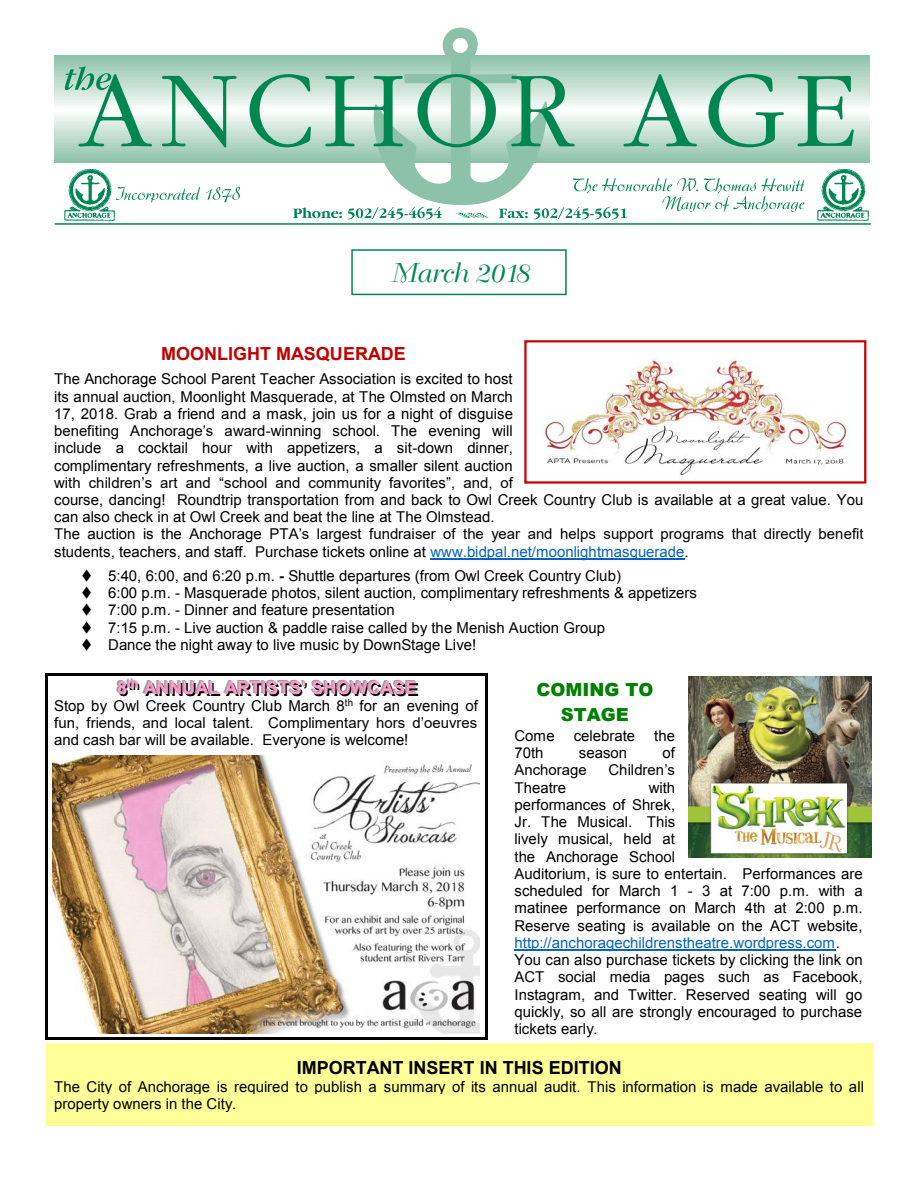
<style>
.page{position:relative;width:918px;height:1188px;background:#fff}
.page>*{position:absolute;margin:0;border:0;box-sizing:border-box;transform-origin:0 0}
.t1{font:27px "Bellevue";color:#008751}
.t2{font:700 18px "Arial";color:#000}
.t3{font:700 18px "Arial";color:#c00000}
.t4{font:900 18px/25.3px "Arial";color:#008000;text-align:center}
.t5{font:15px/17.2px "Arial";color:#000}
.s1{color:#0563c1}
.s2{font-weight:700}
.s3{color:#f9c}
</style>
<div class="page">
<img style="left:689px;top:676px;width:182px;height:181px">
<hr style="left:430px;top:558px;width:255px;height:1px;background:#0563c1">
<hr style="left:515px;top:950px;width:321px;height:1px;background:#0563c1">
<hr style="left:47px;top:674px;width:438px;height:2px;background:#000">
<hr style="left:45px;top:676px;width:2px;height:361px;background:#000">
<hr style="left:47px;top:1037px;width:438px;height:3px;background:#000">
<hr style="left:485px;top:676px;width:2px;height:361px;background:#000">
<div style="left:54px;top:1043px;width:810px;height:14px;background:#ff9"></div>
<div style="left:54px;top:1057px;width:810px;height:21px;background:#ff9"></div>
<div style="left:54px;top:1078px;width:810px;height:17px;background:#ff9"></div>
<div style="left:54px;top:1095px;width:810px;height:17px;background:#ff9"></div>
<div style="left:54px;top:1112px;width:810px;height:14px;background:#ff9"></div>
<img style="left:53px;top:756px;width:426px;height:278px">
<img style="left:544px;top:357px;width:303px;height:118px">
<div style="left:524px;top:340px;width:342px;height:144px;border:2px solid #c00"></div>
<hr style="left:55px;top:55px;width:815px;height:1px;background:#8dc2aa">
<hr style="left:55px;top:56px;width:815px;height:2px;background:#90c3ac">
<hr style="left:55px;top:58px;width:815px;height:1px;background:#93c5ae">
<hr style="left:55px;top:59px;width:815px;height:2px;background:#95c6b0">
<hr style="left:55px;top:61px;width:815px;height:1px;background:#98c7b3">
<hr style="left:55px;top:63px;width:815px;height:1px;background:#9bc9b5">
<hr style="left:55px;top:64px;width:815px;height:1px;background:#9ecbb7">
<hr style="left:55px;top:66px;width:815px;height:1px;background:#a1ccb9">
<hr style="left:55px;top:67px;width:815px;height:2px;background:#a5cebb">
<hr style="left:55px;top:69px;width:815px;height:1px;background:#a7d0bd">
<hr style="left:55px;top:70px;width:815px;height:2px;background:#aad1bf">
<hr style="left:55px;top:72px;width:815px;height:1px;background:#add3c1">
<hr style="left:55px;top:73px;width:815px;height:2px;background:#b1d4c3">
<hr style="left:55px;top:75px;width:815px;height:1px;background:#b3d5c4">
<hr style="left:55px;top:76px;width:815px;height:2px;background:#b6d7c8">
<hr style="left:55px;top:78px;width:815px;height:1px;background:#b9d9cb">
<hr style="left:55px;top:79px;width:815px;height:2px;background:#bbdacc">
<hr style="left:55px;top:81px;width:815px;height:1px;background:#c0dccd">
<hr style="left:55px;top:82px;width:815px;height:2px;background:#c3ded0">
<hr style="left:55px;top:84px;width:815px;height:1px;background:#c7e0d2">
<hr style="left:55px;top:85px;width:815px;height:2px;background:#c7e0d4">
<hr style="left:55px;top:87px;width:815px;height:1px;background:#cae2d7">
<hr style="left:55px;top:88px;width:815px;height:2px;background:#cee4d9">
<hr style="left:55px;top:90px;width:815px;height:1px;background:#d1e5db">
<hr style="left:55px;top:91px;width:815px;height:2px;background:#d5e8de">
<hr style="left:55px;top:93px;width:815px;height:1px;background:#d8eae0">
<hr style="left:55px;top:94px;width:815px;height:2px;background:#dbebe3">
<hr style="left:55px;top:96px;width:815px;height:1px;background:#deede6">
<hr style="left:55px;top:97px;width:815px;height:2px;background:#e2f0e9">
<hr style="left:55px;top:99px;width:815px;height:1px;background:#e4f1eb">
<hr style="left:55px;top:101px;width:815px;height:1px;background:#eaf3ed">
<hr style="left:55px;top:102px;width:815px;height:1px;background:#ecf5f1">
<hr style="left:55px;top:104px;width:815px;height:1px;background:#eff7f4">
<hr style="left:55px;top:105px;width:815px;height:2px;background:#f4f9f6">
<hr style="left:55px;top:107px;width:815px;height:1px;background:#f7fbf9">
<hr style="left:55px;top:108px;width:815px;height:2px;background:#fafcfc">
<hr style="left:55px;top:112px;width:815px;height:1px;background:#fafcfb">
<hr style="left:55px;top:113px;width:815px;height:2px;background:#f6faf8">
<hr style="left:55px;top:115px;width:815px;height:1px;background:#f3f9f5">
<hr style="left:55px;top:116px;width:815px;height:2px;background:#eef6f3">
<hr style="left:55px;top:118px;width:815px;height:1px;background:#eaf4ef">
<hr style="left:55px;top:119px;width:815px;height:2px;background:#e9f2ed">
<hr style="left:55px;top:121px;width:815px;height:1px;background:#e3f1ea">
<hr style="left:55px;top:122px;width:815px;height:2px;background:#e0eee8">
<hr style="left:55px;top:124px;width:815px;height:1px;background:#ddede5">
<hr style="left:55px;top:125px;width:815px;height:2px;background:#d9eae1">
<hr style="left:55px;top:127px;width:815px;height:1px;background:#d6e8df">
<hr style="left:55px;top:128px;width:815px;height:2px;background:#d2e6db">
<hr style="left:55px;top:130px;width:815px;height:1px;background:#cfe5da">
<hr style="left:55px;top:131px;width:815px;height:2px;background:#cbe2d7">
<hr style="left:55px;top:133px;width:815px;height:1px;background:#c7e0d5">
<hr style="left:55px;top:134px;width:815px;height:2px;background:#c7e0d2">
<hr style="left:55px;top:136px;width:815px;height:1px;background:#c3ded0">
<hr style="left:55px;top:137px;width:815px;height:2px;background:#c0dccd">
<hr style="left:55px;top:139px;width:815px;height:1px;background:#bbdacc">
<hr style="left:55px;top:140px;width:815px;height:2px;background:#b9d9ca">
<hr style="left:55px;top:142px;width:815px;height:1px;background:#b5d7c7">
<hr style="left:55px;top:143px;width:815px;height:2px;background:#b2d5c4">
<hr style="left:55px;top:145px;width:815px;height:1px;background:#afd3c2">
<hr style="left:55px;top:146px;width:815px;height:2px;background:#acd2c0">
<hr style="left:55px;top:148px;width:815px;height:1px;background:#a9d1be">
<hr style="left:55px;top:149px;width:815px;height:2px;background:#a6cfbc">
<hr style="left:55px;top:151px;width:815px;height:1px;background:#a2cdba">
<hr style="left:55px;top:152px;width:815px;height:2px;background:#9fcbb8">
<hr style="left:55px;top:154px;width:815px;height:1px;background:#9ccab5">
<hr style="left:55px;top:155px;width:815px;height:2px;background:#99c8b3">
<hr style="left:55px;top:157px;width:815px;height:1px;background:#96c7b1">
<hr style="left:55px;top:158px;width:815px;height:2px;background:#93c5ae">
<hr style="left:55px;top:160px;width:815px;height:1px;background:#90c3ac">
<hr style="left:55px;top:161px;width:815px;height:2px;background:#8dc2aa">
<svg style="left:116px;top:187px;width:84px;height:15px"></svg>
<svg style="left:206px;top:187px;width:34px;height:16px"></svg>
<svg style="left:65px;top:66px;width:87px;height:81px"></svg>
<svg style="left:162px;top:76px;width:74px;height:72px"></svg>
<svg style="left:250px;top:27px;width:604px;height:192px"></svg>
<img style="left:64px;top:169px;width:51px;height:52px">
<img style="left:818px;top:169px;width:51px;height:52px">
<hr style="left:55px;top:223px;width:816px;height:2px;background:#008751">
<div style="left:351px;top:249px;width:216px;height:46px;border:2px solid #008751"></div>
<p class="t1" style="left:390px;top:258px;width:140px">March 2018</p>
<p class="t3" style="left:161px;top:341px;width:246px">MOONLIGHT MASQUERADE</p>
<p class="t5" style="left:54px;top:371px;width:811px">The Anchorage School Parent Teacher Association is excited to host<br>its annual auction, Moonlight Masquerade, at The Olmsted on March<br>17, 2018. Grab a friend and a mask, join us for a night of disguise<br>benefiting Anchorage’s award-winning school. The evening will<br>include a cocktail hour with appetizers, a sit-down dinner,<br>complimentary refreshments, a live auction, a smaller silent auction<br>with children’s art and “school and community favorites”, and, of<br>course, dancing! Roundtrip transportation from and back to Owl Creek Country Club is available at a great value. You can also check in at Owl Creek and beat the line at The Olmstead.<br>The auction is the Anchorage PTA’s largest fundraiser of the year and helps support programs that directly benefit students, teachers, and staff. Purchase tickets online at <span class="s1">www.bidpal.net/moonlightmasquerade</span>.</p>
<p class="t5" style="left:81px;top:567px;width:541px">▼ 5:40, 6:00, and 6:20 p.m. <span class="s2">-</span> Shuttle departures (from Owl Creek Country Club)</p>
<p class="t5" style="left:81px;top:584px;width:617px">▼ 6:00 p.m. - Masquerade photos, silent auction, complimentary refreshments &amp; appetizers</p>
<p class="t5" style="left:81px;top:602px;width:315px">▼ 7:00 p.m. - Dinner and feature presentation</p>
<p class="t5" style="left:81px;top:619px;width:525px">▼ 7:15 p.m. - Live auction &amp; paddle raise called by the Menish Auction Group</p>
<p class="t5" style="left:81px;top:636px;width:397px">▼ Dance the night away to live music by DownStage Live!</p>
<p class="t2" style="left:119px;top:678px;width:12px">8</p>
<p class="t2" style="left:126px;top:678px;width:295px"><sup>t</sup><sup>t</sup><sup>h</sup> ANNUAL ART<sup>I</sup><span class="s3">I</span>STS<sup>’</sup><span class="s3">’</span> SHOWCASE</p>
<p class="t5" style="left:54px;top:697px;width:425px;text-align:justify">Stop by Owl Creek Country Club March 8<sup>th</sup> for an evening of fun, friends, and local talent. Complimentary hors d’oeuvres and cash bar will be available. Everyone is welcome!</p>
<p class="t4" style="left:537px;top:676px;width:118px">COMING TO<br>STAGE</p>
<p class="t5" style="left:515px;top:727px;width:42px">Come</p>
<p class="t5" style="left:574px;top:727px;width:63px">celebrate</p>
<p class="t5" style="left:654px;top:727px;width:22px">the</p>
<p class="t5" style="left:515px;top:744px;width:31px">70th</p>
<p class="t5" style="left:579px;top:744px;width:50px">season</p>
<p class="t5" style="left:663px;top:744px;width:14px">of</p>
<p class="t5" style="left:515px;top:762px;width:74px">Anchorage</p>
<p class="t5" style="left:608px;top:761px;width:68px">Children’s</p>
<p class="t5" style="left:515px;top:779px;width:53px">Theatre</p>
<p class="t5" style="left:515px;top:779px;width:350px;text-indent:134px">with<br>performances of Shrek,<br>Jr. The Musical. This<br>lively musical, held at<br>the Anchorage School<br>Auditorium, is sure to entertain. Performances are scheduled for March 1 - 3 at 7:00 p.m. with a matinee performance on March 4th at 2:00 p.m.<br>Reserve seating is available on the ACT website, <span class="s1">http://anchoragechildrenstheatre.wordpress.com</span>.<br>You can also purchase tickets by clicking the link on ACT social media pages such as Facebook, Instagram, and Twitter. Reserved seating will go quickly, so all are strongly encouraged to purchase tickets early.</p>
<p class="t2" style="left:297px;top:1055px;width:327px">IMPORTANT INSERT IN THIS EDITION</p>
<p class="t5" style="left:54px;top:1078px;width:811px">The City of Anchorage is required to publish a summary of its annual audit. This information is made available to all property owners in the City.</p>
</div>
